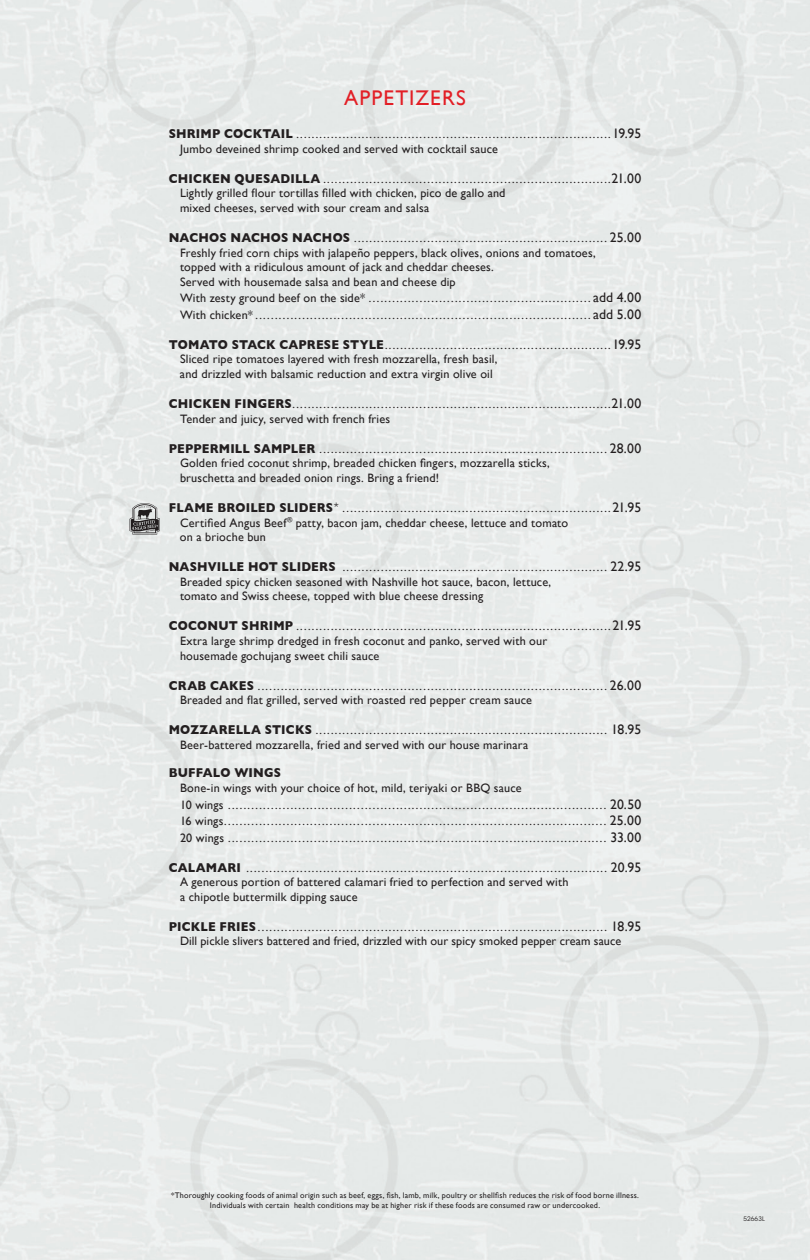
<style>
.page{position:relative;width:810px;height:1260px;background:#fff}
.page>*{position:absolute;margin:0;border:0;box-sizing:border-box;transform-origin:0 0}
.t1{font:21.25px "Gill Sans";letter-spacing:.055em;color:#e21f26}
.t2{font:700 13px "Gill Sans";letter-spacing:.015em;color:#231f20;scale:.91 1}
.t3{font:12.5px/16.5px "Futura Std";color:#231f20}
.t4{font:12.25px/14.6px "Gill Sans";letter-spacing:.015em;color:#231f20}
.t5{font:8.12px/9.8px "Gill Sans";letter-spacing:.025em;color:#231f20;text-align:center}
.t6{font:6.25px "ITC Avant Garde Std";letter-spacing:.035em;color:#231f20}
.s1{font-family:"Gill Sans";font-weight:700;font-size:13px}
.s2{font-family:"Gill Sans";font-size:13.75px}
.s3{font-family:"Gill Sans";font-size:12.25px}
.s4{font-weight:300}
</style>
<div class="page">
<svg style="left:129px;top:503px;width:31px;height:31px"></svg>
<h1 class="t1" style="left:344px;top:85px;width:123px">APPETIZERS</h1>
<p class="t3" style="left:169px;top:125px;width:474px"><span class="s1">SHRIMP COCKTAIL</span> ..................................................................................<span class="s2">19.95</span></p>
<p class="t4" style="left:180px;top:141px;width:320px">Jumbo deveined shrimp cooked and served with cocktail sauce</p>
<p class="t3" style="left:169px;top:170px;width:474px"><span class="s1">CHICKEN QUESADILLA</span> ...........................................................................<span class="s2">21.00</span></p>
<p class="t4" style="left:180px;top:186px;width:327px">Lightly grilled flour tortillas filled with chicken, pico de gallo and mixed cheeses, served with sour cream and salsa</p>
<p class="t3" style="left:169px;top:229px;width:474px"><span class="s1">NACHOS NACHOS NACHOS</span> .................................................................. <span class="s2">25.00</span></p>
<p class="t4" style="left:180px;top:245px;width:417px">Freshly fried corn chips with jalapeño peppers, black olives, onions and tomatoes, topped with a ridiculous amount of jack and cheddar cheeses.<br>Served with housemade salsa and bean and cheese dip</p>
<p class="t3" style="left:180px;top:290px;width:463px"><span class="s3">With zesty ground beef on the side*</span> ......................................................... <span class="s2">add 4.00<br></span><span class="s3">With chicken*</span> ...................................................................................... <span class="s2">add 5.00</span></p>
<p class="t3" style="left:169px;top:336px;width:474px"><span class="s1">TOMATO STACK CAPRESE STYLE</span>...........................................................<span class="s2">19.95</span></p>
<p class="t4" style="left:180px;top:352px;width:319px">Sliced ripe tomatoes layered with fresh mozzarella, fresh basil, and drizzled with balsamic reduction and extra virgin olive oil</p>
<p class="t3" style="left:169px;top:395px;width:474px"><span class="s1">CHICKEN FINGERS</span>...................................................................................<span class="s2">21.00</span></p>
<p class="t4" style="left:180px;top:411px;width:212px">Tender and juicy, served with french fries</p>
<p class="t3" style="left:169px;top:440px;width:474px"><span class="s1">PEPPERMILL SAMPLER</span> ........................................................................... <span class="s2">28.00</span></p>
<p class="t4" style="left:180px;top:456px;width:371px">Golden fried coconut shrimp, breaded chicken fingers, mozzarella sticks, bruschetta and breaded onion rings. Bring a friend!</p>
<p class="t3" style="left:169px;top:499px;width:474px"><span class="s1">FLAME BROILED SLIDERS</span><span class="s4">*</span>......................................................................<span class="s2">21.95</span></p>
<p class="t4" style="left:180px;top:515px;width:390px">Certified Angus Beef<sup>®</sup> patty, bacon jam, cheddar cheese, lettuce and tomato on a brioche bun</p>
<p class="t3" style="left:169px;top:558px;width:474px"><span class="s1">NASHVILLE HOT SLIDERS</span> ..................................................................... <span class="s2">22.95</span></p>
<p class="t4" style="left:180px;top:574px;width:373px">Breaded spicy chicken seasoned with Nashville hot sauce, bacon, lettuce, tomato and Swiss cheese, topped with blue cheese dressing</p>
<p class="t3" style="left:169px;top:618px;width:474px"><span class="s1">COCONUT SHRIMP</span> ..................................................................................<span class="s2">21.95</span></p>
<p class="t4" style="left:180px;top:633px;width:369px">Extra large shrimp dredged in fresh coconut and panko, served with our housemade gochujang sweet chili sauce</p>
<p class="t3" style="left:169px;top:677px;width:474px"><span class="s1">CRAB CAKES</span> ........................................................................................... <span class="s2">26.00</span></p>
<p class="t4" style="left:180px;top:693px;width:354px">Breaded and flat grilled, served with roasted red pepper cream sauce</p>
<p class="t3" style="left:169px;top:722px;width:474px"><span class="s1">MOZZARELLA STICKS</span> ............................................................................ <span class="s2">18.95</span></p>
<p class="t4" style="left:180px;top:737px;width:350px">Beer-battered mozzarella, fried and served with our house marinara</p>
<p class="t2" style="left:169px;top:763px;width:125px">BUFFALO WINGS</p>
<p class="t4" style="left:180px;top:780px;width:343px">Bone-in wings with your choice of hot, mild, teriyaki or BBQ sauce</p>
<p class="t3" style="left:180px;top:796px;width:463px;text-align:justify"><span class="s3">10 wings</span> ................................................................................................. <span class="s2">20.50<br></span><span class="s3">16 wings</span>.................................................................................................. <span class="s2">25.00<br></span><span class="s3">20 wings</span> ................................................................................................. <span class="s2">33.00</span></p>
<p class="t3" style="left:169px;top:859px;width:474px"><span class="s1">CALAMARI</span> .............................................................................................. <span class="s2">20.95</span></p>
<p class="t4" style="left:180px;top:875px;width:390px">A generous portion of battered calamari fried to perfection and served with a chipotle buttermilk dipping sauce</p>
<p class="t3" style="left:169px;top:918px;width:474px"><span class="s1">PICKLE FRIES</span>........................................................................................... <span class="s2">18.95</span></p>
<p class="t4" style="left:180px;top:934px;width:443px">Dill pickle slivers battered and fried, drizzled with our spicy smoked pepper cream sauce</p>
<p class="t5" style="left:171px;top:1190px;width:469px">*Thoroughly cooking foods of animal origin such as beef, eggs, fish, lamb, milk, poultry or shellfish reduces the risk of food borne illness.<br>Individuals with certain health conditions may be at higher risk if these foods are consumed raw or undercooked.</p>
<p class="t6" style="left:743px;top:1215px;width:23px">52663L</p>
</div>
